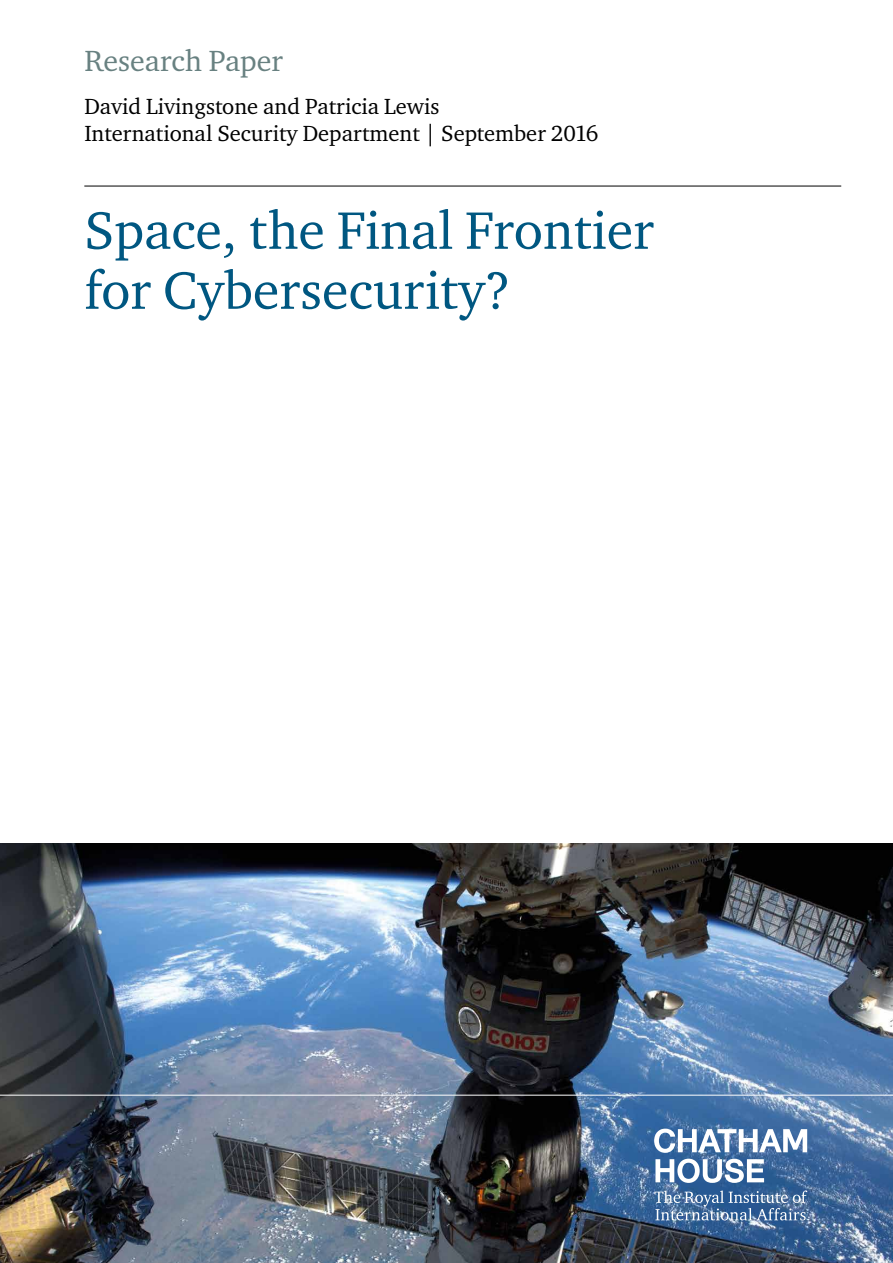
<style>
.page{position:relative;width:893px;height:1263px;background:#fff}
.page>*{position:absolute;margin:0;border:0;box-sizing:border-box;transform-origin:0 0}
.t1{font:54px/60px "Charter ITC";color:#005781}
.t2{font:30px "Charter ITC";color:#688181}
.t3{font:22.5px/27px "Charter ITC";color:#000}
</style>
<div class="page">
<img style="left:0;top:843px;width:893px;height:420px">
<hr style="left:84px;top:186px;width:757px;height:1px;background:#000">
<hr style="left:0;top:1095px;width:893px;height:1px;background:#fff">
<svg style="left:654px;top:1128px;width:153px;height:25px"></svg>
<svg style="left:655px;top:1159px;width:109px;height:24px"></svg>
<svg style="left:654px;top:1190px;width:153px;height:30px;background:#6082ab"></svg>
<h2 class="t2" style="left:84px;top:42px;width:200px">Research Paper</h2>
<p class="t3" style="left:84px;top:92px;width:516px">David Livingstone and Patricia Lewis<br>International Security Department | September 2016</p>
<h1 class="t1" style="left:84px;top:199px;width:571px">Space, the Final Frontier for Cybersecurity?</h1>
</div>
